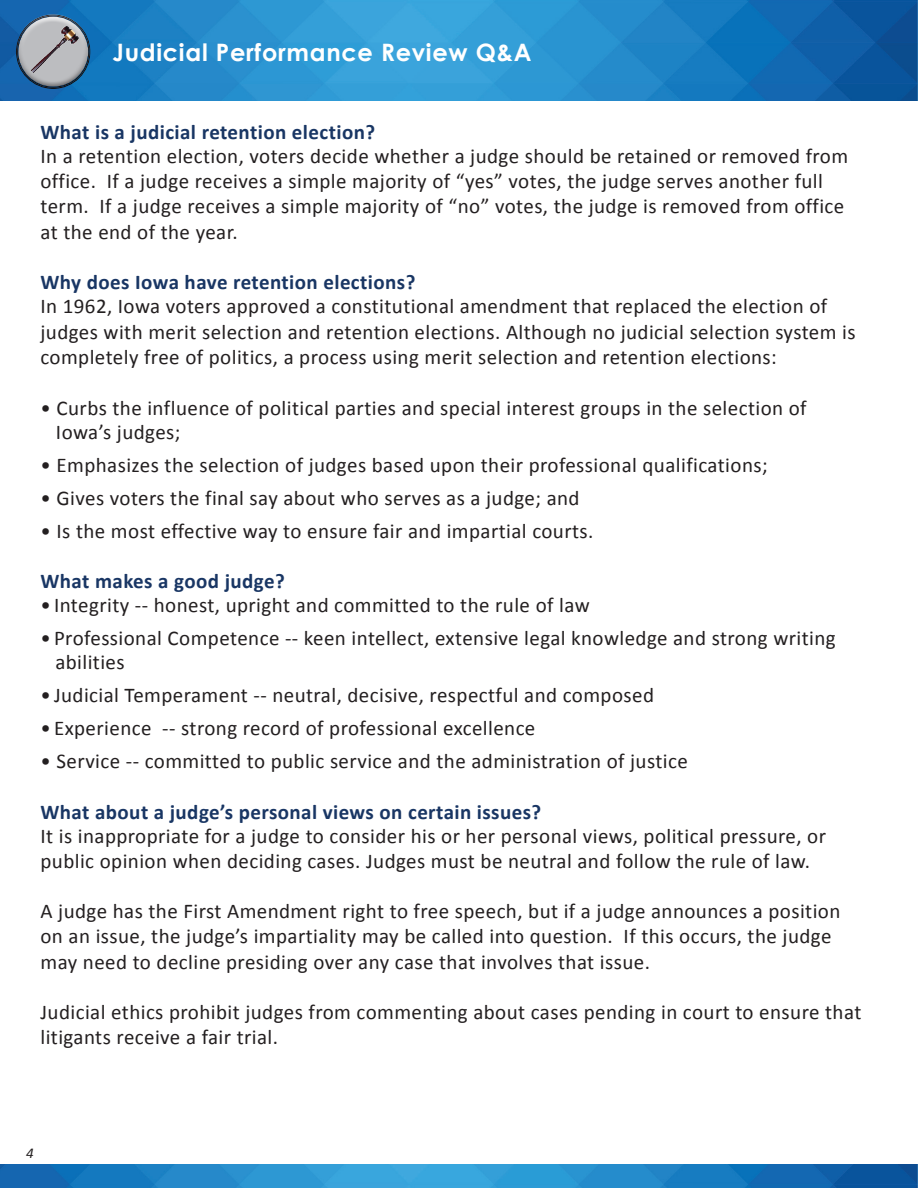
<style>
.page{position:relative;width:918px;height:1188px;background:#fff}
.page>*{position:absolute;margin:0;border:0;box-sizing:border-box;transform-origin:0 0}
.t1{font:700 24px "Century Gothic";letter-spacing:.03em;color:#fff}
.t2{font:21px/25.3px "Calibri";letter-spacing:.02em;color:#231f20}
.t3{font:700 21px "Calibri";letter-spacing:.02em;color:#193664}
.t4{font:italic 15px "Calibri";color:#231f20}
</style>
<div class="page">
<img style="left:0;top:0;width:918px;height:101px">
<div style="left:15px;top:13px;width:78px;height:38px;background:#fff;opacity:.75"></div>
<div style="left:15px;top:35px;width:78px;height:56px;background:#231f20;opacity:.75"></div>
<img style="left:24px;top:23px;width:58px;height:58px;border-radius:29px">
<img style="left:0;top:1165px;width:918px;height:23px">
<p class="t1" style="left:112px;top:34px;width:421px">Judicial Performance Review Q&amp;A</p>
<p class="t3" style="left:40px;top:118px;width:336px">What is a judicial retention election?</p>
<p class="t2" style="left:40px;top:143px;width:809px">In a retention election, voters decide whether a judge should be retained or removed from office. If a judge receives a simple majority of “yes” votes, the judge serves another full term. If a judge receives a simple majority of “no” votes, the judge is removed from office at the end of the year.</p>
<p class="t3" style="left:40px;top:269px;width:376px">Why does Iowa have retention elections?</p>
<p class="t2" style="left:40px;top:294px;width:817px">In 1962, Iowa voters approved a constitutional amendment that replaced the election of judges with merit selection and retention elections. Although no judicial selection system is completely free of politics, a process using merit selection and retention elections:</p>
<p class="t2" style="left:56px;top:396px;width:752px;line-height:24px;text-indent:-15px">• Curbs the influence of political parties and special interest groups in the selection of<br>Iowa’s judges;</p>
<p class="t2" style="left:40px;top:452px;width:729px">• Emphasizes the selection of judges based upon their professional qualifications;</p>
<p class="t2" style="left:40px;top:485px;width:541px">• Gives voters the final say about who serves as a judge; and</p>
<p class="t2" style="left:40px;top:518px;width:555px">• Is the most effective way to ensure fair and impartial courts.</p>
<p class="t3" style="left:40px;top:568px;width:246px">What makes a good judge?</p>
<p class="t2" style="left:40px;top:593px;width:551px">• Integrity -- honest, upright and committed to the rule of law</p>
<p class="t2" style="left:55px;top:626px;width:782px;line-height:24px;text-indent:-15px">• Professional Competence -- keen intellect, extensive legal knowledge and strong writing abilities</p>
<p class="t2" style="left:40px;top:683px;width:615px">• Judicial Temperament -- neutral, decisive, respectful and composed</p>
<p class="t2" style="left:40px;top:716px;width:496px">• Experience -- strong record of professional excellence</p>
<p class="t2" style="left:40px;top:749px;width:649px">• Service -- committed to public service and the administration of justice</p>
<p class="t3" style="left:40px;top:798px;width:502px">What about a judge’s personal views on certain issues?</p>
<p class="t2" style="left:40px;top:823px;width:787px">It is inappropriate for a judge to consider his or her personal views, political pressure, or public opinion when deciding cases. Judges must be neutral and follow the rule of law.</p>
<p class="t2" style="left:40px;top:899px;width:801px">A judge has the First Amendment right to free speech, but if a judge announces a position on an issue, the judge’s impartiality may be called into question. If this occurs, the judge may need to decline presiding over any case that involves that issue.</p>
<p class="t2" style="left:40px;top:1000px;width:822px">Judicial ethics prohibit judges from commenting about cases pending in court to ensure that litigants receive a fair trial.</p>
<p class="t4" style="left:26px;top:1143px;width:9px">4</p>
</div>
